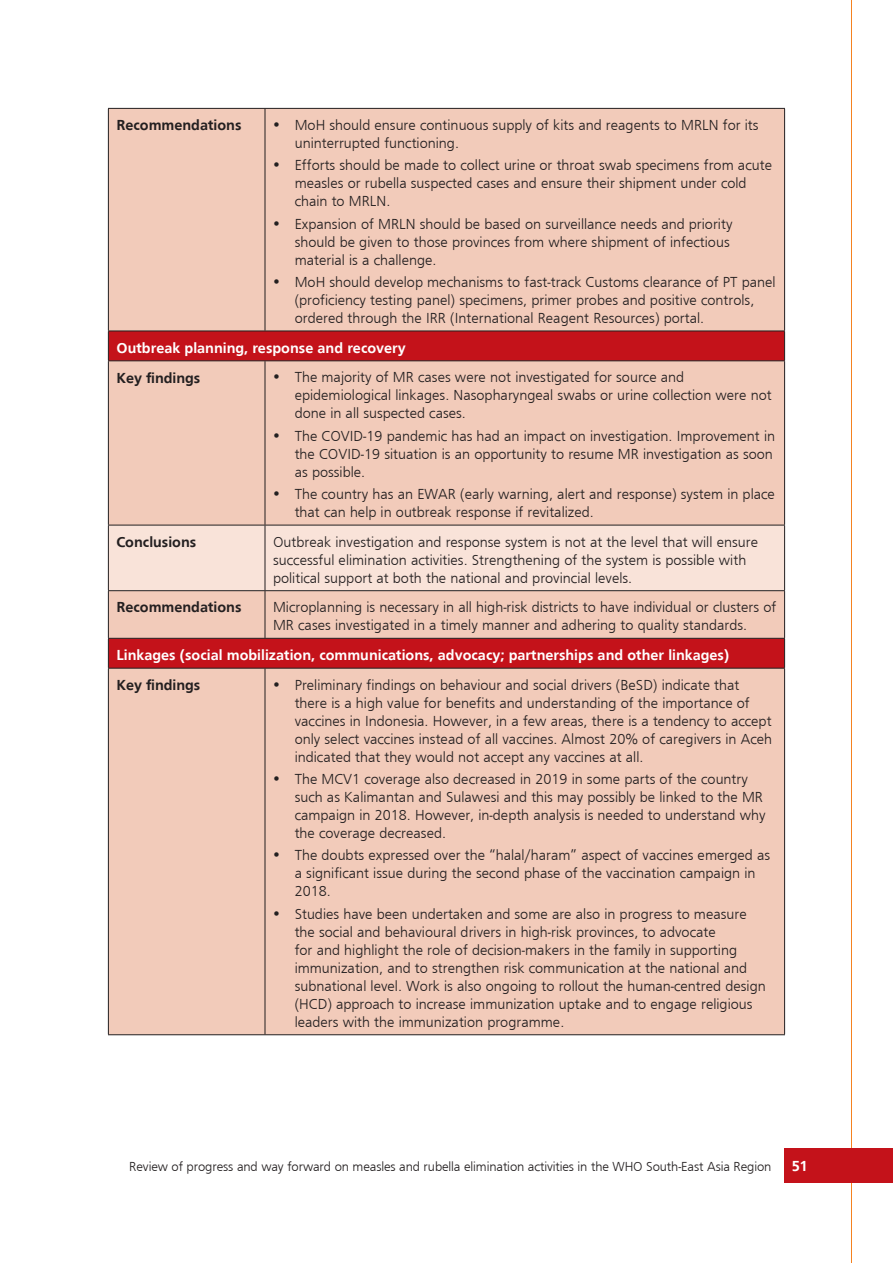
<style>
.page{position:relative;width:893px;height:1263px;background:#fff}
.page>*{position:absolute;margin:0;border:0;box-sizing:border-box;transform-origin:0 0}
.t1{font:300 15px/18px "Frugal Sans";color:#231f20}
.t2{font:700 15px "Frugal Sans";color:#fff}
.t3{font:700 15px "Frugal Sans";color:#231f20}
.t4{font:300 13.5px "Frugal Sans";letter-spacing:-.01em;color:#231f20}
</style>
<div class="page">
<hr style="left:851px;top:0;width:1px;height:1263px;background:#f58220">
<div style="left:785px;top:1148px;width:108px;height:34px;background:#c4121a"></div>
<div style="left:109px;top:109px;width:675px;height:925px;background:#f2cbba"></div>
<svg style="left:109px;top:332px;width:675px;height:336px;background:#e6a297"></svg>
<div style="left:109px;top:526px;width:675px;height:64px;background:#f9e3d9"></div>
<hr style="left:108px;top:108px;width:157px;height:1px;background:#231f20">
<hr style="left:108px;top:109px;width:1px;height:222px;background:#231f20">
<hr style="left:265px;top:108px;width:520px;height:1px;background:#231f20">
<hr style="left:265px;top:109px;width:1px;height:222px;background:#231f20">
<hr style="left:784px;top:109px;width:1px;height:222px;background:#231f20">
<hr style="left:108px;top:361px;width:1px;height:164px;background:#231f20">
<hr style="left:265px;top:361px;width:1px;height:164px;background:#231f20">
<hr style="left:784px;top:361px;width:1px;height:164px;background:#231f20">
<hr style="left:108px;top:525px;width:157px;height:1px;background:#231f20">
<hr style="left:108px;top:525px;width:1px;height:65px;background:#231f20">
<hr style="left:265px;top:525px;width:520px;height:1px;background:#231f20">
<hr style="left:265px;top:525px;width:1px;height:65px;background:#231f20">
<hr style="left:784px;top:525px;width:1px;height:65px;background:#231f20">
<hr style="left:108px;top:590px;width:157px;height:1px;background:#231f20">
<hr style="left:108px;top:591px;width:1px;height:47px;background:#231f20">
<hr style="left:265px;top:590px;width:520px;height:1px;background:#231f20">
<hr style="left:265px;top:591px;width:1px;height:47px;background:#231f20">
<hr style="left:784px;top:591px;width:1px;height:47px;background:#231f20">
<hr style="left:108px;top:668px;width:1px;height:366px;background:#231f20">
<hr style="left:265px;top:668px;width:1px;height:366px;background:#231f20">
<hr style="left:784px;top:668px;width:1px;height:366px;background:#231f20">
<hr style="left:108px;top:1034px;width:157px;height:1px;background:#231f20">
<hr style="left:265px;top:1034px;width:520px;height:1px;background:#231f20">
<hr style="left:108px;top:331px;width:157px;height:1px;background:#231f20">
<svg style="left:108px;top:331px;width:1px;height:29px"></svg>
<hr style="left:265px;top:331px;width:520px;height:1px;background:#231f20">
<svg style="left:784px;top:331px;width:1px;height:29px"></svg>
<hr style="left:108px;top:360px;width:157px;height:1px;background:#231f20">
<hr style="left:265px;top:360px;width:520px;height:1px;background:#231f20">
<hr style="left:108px;top:638px;width:157px;height:1px;background:#231f20">
<svg style="left:108px;top:639px;width:1px;height:29px"></svg>
<hr style="left:265px;top:638px;width:520px;height:1px;background:#231f20">
<svg style="left:784px;top:639px;width:1px;height:29px"></svg>
<hr style="left:108px;top:668px;width:157px;height:1px;background:#231f20">
<hr style="left:265px;top:668px;width:520px;height:1px;background:#231f20">
<svg style="left:274px;top:122px;width:5px;height:5px"></svg>
<svg style="left:274px;top:162px;width:5px;height:5px"></svg>
<svg style="left:274px;top:221px;width:5px;height:4px"></svg>
<svg style="left:274px;top:279px;width:5px;height:5px"></svg>
<svg style="left:274px;top:375px;width:5px;height:4px"></svg>
<svg style="left:274px;top:433px;width:5px;height:4px"></svg>
<svg style="left:274px;top:491px;width:5px;height:5px"></svg>
<svg style="left:274px;top:682px;width:5px;height:4px"></svg>
<svg style="left:274px;top:776px;width:5px;height:5px"></svg>
<svg style="left:274px;top:853px;width:5px;height:4px"></svg>
<svg style="left:274px;top:911px;width:5px;height:4px"></svg>
<p class="t3" style="left:116px;top:116px;width:127px">Recommendations</p>
<p class="t1" style="left:295px;top:116px;width:465px">MoH should ensure continuous supply of kits and reagents to MRLN for its uninterrupted functioning.</p>
<p class="t1" style="left:295px;top:156px;width:479px">Efforts should be made to collect urine or throat swab specimens from acute measles or rubella suspected cases and ensure their shipment under cold chain to MRLN.</p>
<p class="t1" style="left:295px;top:214px;width:439px">Expansion of MRLN should be based on surveillance needs and priority should be given to those provinces from where shipment of infectious material is a challenge.</p>
<p class="t1" style="left:295px;top:273px;width:482px">MoH should develop mechanisms to fast-track Customs clearance of PT panel (proficiency testing panel) specimens, primer probes and positive controls, ordered through the IRR (International Reagent Resources) portal.</p>
<p class="t2" style="left:116px;top:339px;width:291px">Outbreak planning, response and recovery</p>
<p class="t3" style="left:116px;top:369px;width:85px">Key findings</p>
<p class="t1" style="left:295px;top:368px;width:478px">The majority of MR cases were not investigated for source and epidemiological linkages. Nasopharyngeal swabs or urine collection were not done in all suspected cases.</p>
<p class="t1" style="left:295px;top:427px;width:482px">The COVID-19 pandemic has had an impact on investigation. Improvement in the COVID-19 situation is an opportunity to resume MR investigation as soon as possible.</p>
<p class="t1" style="left:295px;top:485px;width:482px">The country has an EWAR (early warning, alert and response) system in place that can help in outbreak response if revitalized.</p>
<p class="t3" style="left:116px;top:533px;width:81px">Conclusions</p>
<p class="t1" style="left:273px;top:532px;width:486px">Outbreak investigation and response system is not at the level that will ensure successful elimination activities. Strengthening of the system is possible with political support at both the national and provincial levels.</p>
<p class="t3" style="left:116px;top:599px;width:127px">Recommendations</p>
<p class="t1" style="left:273px;top:598px;width:505px">Microplanning is necessary in all high-risk districts to have individual or clusters of<br>MR cases investigated in a timely manner and adhering to quality standards.</p>
<p class="t2" style="left:116px;top:646px;width:614px">Linkages (social mobilization, communications, advocacy; partnerships and other linkages)</p>
<p class="t3" style="left:116px;top:676px;width:85px">Key findings</p>
<p class="t1" style="left:295px;top:675px;width:479px">Preliminary findings on behaviour and social drivers (BeSD) indicate that there is a high value for benefits and understanding of the importance of vaccines in Indonesia. However, in a few areas, there is a tendency to accept only select vaccines instead of all vaccines. Almost 20% of caregivers in Aceh indicated that they would not accept any vaccines at all.</p>
<p class="t1" style="left:295px;top:770px;width:472px">The MCV1 coverage also decreased in 2019 in some parts of the country such as Kalimantan and Sulawesi and this may possibly be linked to the MR campaign in 2018. However, in-depth analysis is needed to understand why the coverage decreased.</p>
<p class="t1" style="left:295px;top:846px;width:477px">The doubts expressed over the “halal/haram” aspect of vaccines emerged as a significant issue during the second phase of the vaccination campaign in<br>2018.</p>
<p class="t1" style="left:295px;top:904px;width:473px">Studies have been undertaken and some are also in progress to measure the social and behavioural drivers in high-risk provinces, to advocate<br>for and highlight the role of decision-makers in the family in supporting immunization, and to strengthen risk communication at the national and subnational level. Work is also ongoing to rollout the human-centred design (HCD) approach to increase immunization uptake and to engage religious leaders with the immunization programme.</p>
<p class="t4" style="left:129px;top:1158px;width:644px">Review of progress and way forward on measles and rubella elimination activities in the WHO South-East Asia Region</p>
<p class="t2" style="left:792px;top:1157px;width:18px">51</p>
</div>
